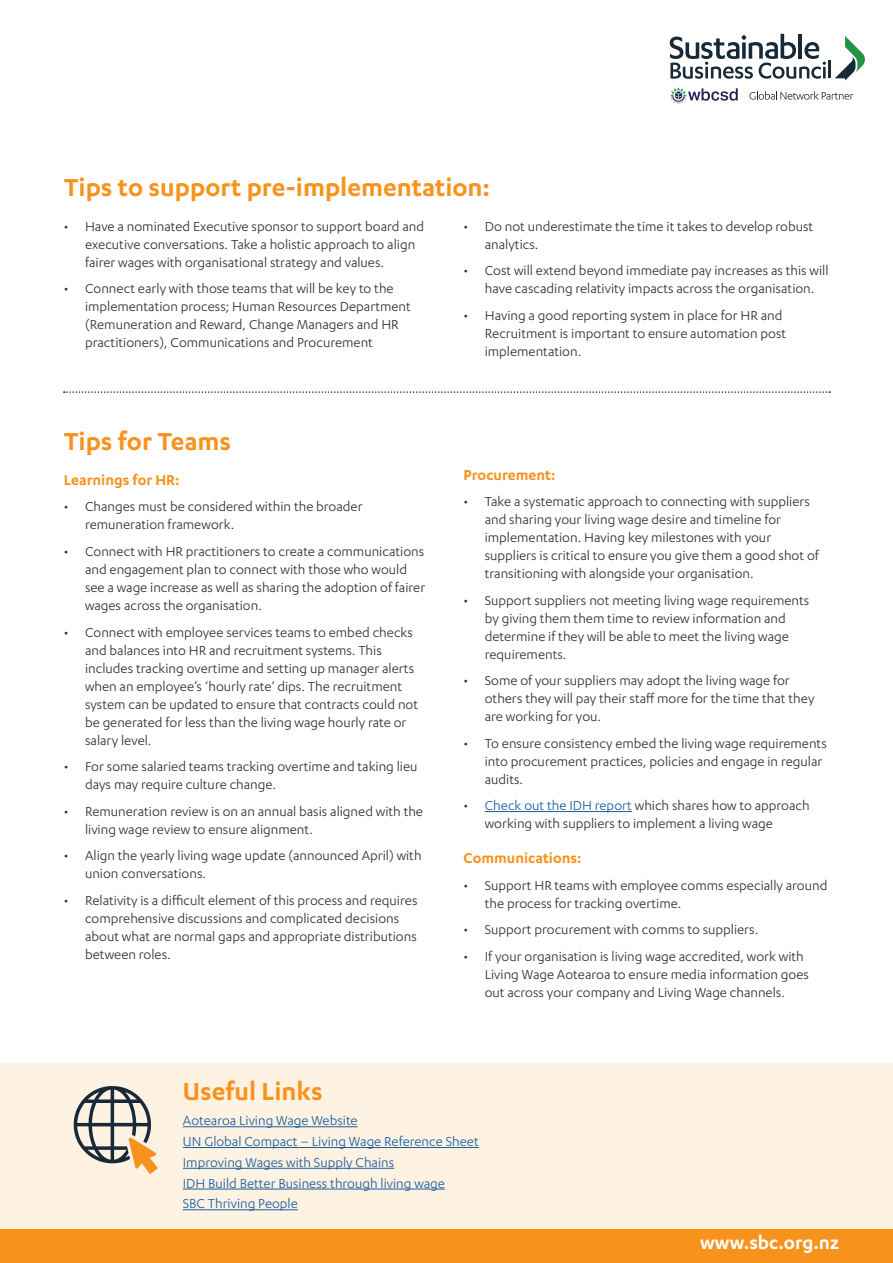
<style>
.page{position:relative;width:893px;height:1263px;background:#fff}
.page>*{position:absolute;margin:0;border:0;box-sizing:border-box;transform-origin:0 0}
.Orange_heading{font:600 28.5px "Karbon";color:#f7931d}
.t1{font:600 21px "Karbon";color:#fff}
.Sub_1{font:600 16.5px "Karbon";color:#f7931d}
.Bullets{font:15px/18px "Karbon";color:#312f30}
.Body_Text{font:15px "Karbon";color:#175d9e}
.s1{color:#175d9e}
</style>
<div class="page">
<div style="left:0;top:1227px;width:893px;height:36px;background:#f7931d"></div>
<hr style="left:485px;top:811px;width:147px;height:1px;background:#175d9e">
<svg style="left:64px;top:391px;width:766px;height:2px"></svg>
<div style="left:0;top:1063px;width:893px;height:166px;background:#fef2e3"></div>
<hr style="left:183px;top:1126px;width:175px;height:1px;background:#175d9e">
<hr style="left:183px;top:1147px;width:296px;height:1px;background:#175d9e">
<hr style="left:183px;top:1168px;width:211px;height:1px;background:#175d9e">
<hr style="left:183px;top:1189px;width:262px;height:1px;background:#175d9e">
<hr style="left:183px;top:1209px;width:115px;height:1px;background:#175d9e">
<svg style="left:74px;top:1086px;width:84px;height:89px"></svg>
<svg style="left:835px;top:36px;width:30px;height:45px"></svg>
<svg style="left:670px;top:34px;width:156px;height:45px"></svg>
<hr style="left:828px;top:61px;width:3px;height:17px;background:#182a37">
<svg style="left:670px;top:87px;width:68px;height:17px"></svg>
<svg style="left:749px;top:91px;width:104px;height:9px"></svg>
<p class="Orange_heading" style="left:64px;top:171px;width:428px">Tips to support pre-implementation:</p>
<p class="Bullets" style="left:85px;top:217px;width:341px;text-indent:-21px">• Have a nominated Executive sponsor to support board and executive conversations. Take a holistic approach to align fairer wages with organisational strategy and values.</p>
<p class="Bullets" style="left:85px;top:279px;width:327px;text-indent:-21px">• Connect early with those teams that will be key to the implementation process; Human Resources Department (Remuneration and Reward, Change Managers and HR practitioners), Communications and Procurement</p>
<p class="Orange_heading" style="left:64px;top:425px;width:169px">Tips for Teams</p>
<p class="Sub_1" style="left:64px;top:471px;width:117px">Learnings for HR:</p>
<p class="Bullets" style="left:85px;top:497px;width:279px;text-indent:-21px">• Changes must be considered within the broader remuneration framework.</p>
<p class="Bullets" style="left:85px;top:542px;width:342px;text-indent:-21px">• Connect with HR practitioners to create a communications and engagement plan to connect with those who would see a wage increase as well as sharing the adoption of fairer wages across the organisation.</p>
<p class="Bullets" style="left:85px;top:622px;width:335px;text-indent:-21px">• Connect with employee services teams to embed checks and balances into HR and recruitment systems. This includes tracking overtime and setting up manager alerts when an employee’s ‘hourly rate’ dips. The recruitment system can be updated to ensure that contracts could not be generated for less than the living wage hourly rate or salary level.</p>
<p class="Bullets" style="left:85px;top:757px;width:334px;text-indent:-21px">• For some salaried teams tracking overtime and taking lieu days may require culture change.</p>
<p class="Bullets" style="left:85px;top:801px;width:339px;text-indent:-21px">• Remuneration review is on an annual basis aligned with the living wage review to ensure alignment.</p>
<p class="Bullets" style="left:85px;top:846px;width:338px;text-indent:-21px">• Align the yearly living wage update (announced April) with union conversations.</p>
<p class="Bullets" style="left:85px;top:890px;width:334px;text-indent:-21px">• Relativity is a difficult element of this process and requires comprehensive discussions and complicated decisions about what are normal gaps and appropriate distributions between roles.</p>
<p class="Bullets" style="left:485px;top:217px;width:330px;text-indent:-21px">• Do not underestimate the time it takes to develop robust analytics.</p>
<p class="Bullets" style="left:463px;top:261px;width:366px;text-align:center">• Cost will extend beyond immediate pay increases as this will have cascading relativity impacts across the organisation.</p>
<p class="Bullets" style="left:485px;top:306px;width:303px;text-indent:-21px">• Having a good reporting system in place for HR and<br>Recruitment is important to ensure automation post implementation.</p>
<p class="Sub_1" style="left:463px;top:465px;width:93px">Procurement:</p>
<p class="Bullets" style="left:485px;top:492px;width:336px;text-indent:-21px">• Take a systematic approach to connecting with suppliers and sharing your living wage desire and timeline for implementation. Having key milestones with your suppliers is critical to ensure you give them a good shot of transitioning with alongside your organisation.</p>
<p class="Bullets" style="left:485px;top:590px;width:326px;text-indent:-21px">• Support suppliers not meeting living wage requirements by giving them them time to review information and determine if they will be able to meet the living wage requirements.</p>
<p class="Bullets" style="left:485px;top:671px;width:331px;text-indent:-21px">• Some of your suppliers may adopt the living wage for others they will pay their staff more for the time that they are working for you.</p>
<p class="Bullets" style="left:485px;top:733px;width:344px;text-indent:-21px">• To ensure consistency embed the living wage requirements into procurement practices, policies and engage in regular audits.</p>
<p class="Bullets" style="left:485px;top:796px;width:326px;text-indent:-21px">• <span class="s1">Check out the IDH report</span> which shares how to approach working with suppliers to implement a living wage</p>
<p class="Sub_1" style="left:463px;top:849px;width:120px">Communications:</p>
<p class="Bullets" style="left:485px;top:876px;width:344px;text-indent:-21px">• Support HR teams with employee comms especially around the process for tracking overtime.</p>
<p class="Bullets" style="left:463px;top:920px;width:296px">• Support procurement with comms to suppliers.</p>
<p class="Bullets" style="left:485px;top:947px;width:326px;text-indent:-21px">• If your organisation is living wage accredited, work with<br>Living Wage Aotearoa to ensure media information goes out across your company and Living Wage channels.</p>
<p class="Orange_heading" style="left:183px;top:1075px;width:141px">Useful Links</p>
<p class="Body_Text" style="left:183px;top:1112px;width:176px">Aotearoa Living Wage Website</p>
<p class="Body_Text" style="left:183px;top:1133px;width:297px">UN Global Compact – Living Wage Reference Sheet</p>
<p class="Body_Text" style="left:183px;top:1154px;width:213px">Improving Wages with Supply Chains</p>
<p class="Body_Text" style="left:183px;top:1175px;width:264px">IDH Build Better Business through living wage</p>
<p class="Body_Text" style="left:183px;top:1195px;width:117px">SBC Thriving People</p>
<h2 class="t1" style="left:700px;top:1230px;width:140px">www.sbc.org.nz</h2>
</div>
